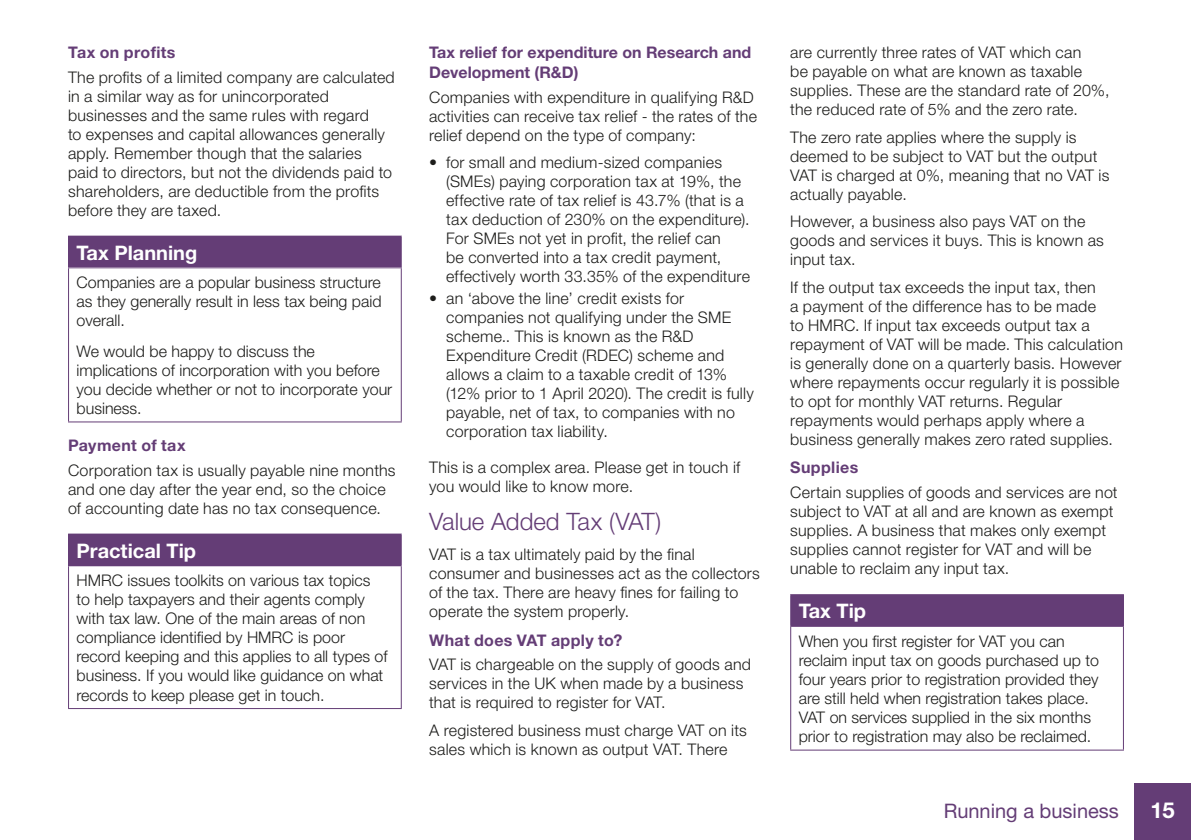
<style>
.page{position:relative;width:1191px;height:840px;background:#fff}
.page>*{position:absolute;margin:0;border:0;box-sizing:border-box;transform-origin:0 0}
.t1{font:300 24px "Helvetica Neue";letter-spacing:-.005em;color:#643d76}
.t2{font:700 22px "Helvetica Neue";color:#fff}
.t3{font:700 20px "Helvetica Neue";color:#fff}
.t4{font:20px "Helvetica Neue";color:#643d76}
.t5{font:300 16px/19px "Helvetica Neue";letter-spacing:.015em;color:#1d1d1b}
.t6{font:700 16px/20px "Helvetica Neue";color:#643d76}
.t7{font:700 16px "Helvetica Neue";letter-spacing:.02em;color:#643d76}
.t8{font:700 16px "Helvetica Neue";letter-spacing:.025em;color:#643d76}
.s1{font-weight:400}
</style>
<div class="page">
<div style="left:1134px;top:782px;width:57px;height:57px;background:#643d76"></div>
<div style="left:69px;top:236px;width:332px;height:32px;background:#643d76"></div>
<hr style="left:68px;top:235px;width:334px;height:1px;background:#643d76">
<hr style="left:68px;top:236px;width:1px;height:31px;background:#643d76">
<hr style="left:401px;top:236px;width:1px;height:31px;background:#643d76">
<hr style="left:68px;top:267px;width:334px;height:1px;background:#643d76">
<hr style="left:68px;top:268px;width:1px;height:153px;background:#643d76">
<hr style="left:401px;top:268px;width:1px;height:153px;background:#643d76">
<hr style="left:68px;top:421px;width:334px;height:1px;background:#643d76">
<div style="left:69px;top:533px;width:332px;height:32px;background:#643d76"></div>
<hr style="left:68px;top:533px;width:334px;height:1px;background:#643d76">
<hr style="left:68px;top:534px;width:1px;height:31px;background:#643d76">
<hr style="left:401px;top:534px;width:1px;height:31px;background:#643d76">
<hr style="left:68px;top:565px;width:334px;height:1px;background:#643d76">
<hr style="left:68px;top:566px;width:1px;height:141px;background:#643d76">
<hr style="left:401px;top:566px;width:1px;height:141px;background:#643d76">
<hr style="left:68px;top:707px;width:334px;height:1px;background:#643d76">
<div style="left:790px;top:594px;width:333px;height:32px;background:#643d76"></div>
<hr style="left:790px;top:594px;width:334px;height:1px;background:#643d76">
<hr style="left:1123px;top:595px;width:1px;height:30px;background:#643d76">
<hr style="left:790px;top:625px;width:334px;height:1px;background:#643d76">
<hr style="left:790px;top:626px;width:1px;height:123px;background:#643d76">
<hr style="left:1123px;top:626px;width:1px;height:123px;background:#643d76">
<hr style="left:790px;top:749px;width:334px;height:1px;background:#643d76">
<p class="t7" style="left:68px;top:42px;width:109px">Tax on profits</p>
<p class="t5" style="left:68px;top:67px;width:328px">The profits of a limited company are calculated in a similar way as for unincorporated businesses and the same rules with regard<br>to expenses and capital allowances generally apply. Remember though that the salaries paid to directors, but not the dividends paid to shareholders, are deductible from the profits before they are taxed.</p>
<p class="t3" style="left:77px;top:240px;width:122px">Tax Planning</p>
<p class="t5" style="left:77px;top:273px;width:306px;text-align:justify">Companies are a popular business structure as they generally result in less tax being paid overall.</p>
<p class="t5" style="left:77px;top:341px;width:317px">We would be happy to discuss the implications of incorporation with you before you decide whether or not to incorporate your business.</p>
<p class="t8" style="left:68px;top:435px;width:119px">Payment of tax</p>
<p class="t5" style="left:68px;top:460px;width:329px">Corporation tax is usually payable nine months and one day after the year end, so the choice of accounting date has no tax consequence.</p>
<p class="t3" style="left:77px;top:538px;width:121px">Practical Tip</p>
<p class="t5" style="left:77px;top:570px;width:312px">HMRC issues toolkits on various tax topics to help taxpayers and their agents comply with tax law. One of the main areas of non compliance identified by HMRC is poor record keeping and this applies to all types of business. If you would like guidance on what records to keep please get in touch.</p>
<p class="t6" style="left:429px;top:42px;width:324px">Tax relief for expenditure on Research and<br>Development (R&amp;D)</p>
<p class="t5" style="left:429px;top:87px;width:329px">Companies with expenditure in qualifying R&amp;D activities can receive tax relief - the rates of the relief depend on the type of company:</p>
<p class="t5" style="left:446px;top:152px;width:305px;text-indent:-17px"><span class="s1">•</span> for small and medium-sized companies (SMEs) paying corporation tax at 19%, the effective rate of tax relief is 43.7% (that is a tax deduction of 230% on the expenditure).<br>For SMEs not yet in profit, the relief can<br>be converted into a tax credit payment, effectively worth 33.35% of the expenditure</p>
<p class="t5" style="left:446px;top:288px;width:309px;text-indent:-17px"><span class="s1">•</span> an ‘above the line’ credit exists for companies not qualifying under the SME scheme.. This is known as the R&amp;D Expenditure Credit (RDEC) scheme and allows a claim to a taxable credit of 13% (12% prior to 1 April 2020). The credit is fully payable, net of tax, to companies with no corporation tax liability.</p>
<p class="t5" style="left:429px;top:457px;width:313px">This is a complex area. Please get in touch if you would like to know more.</p>
<h1 class="t1" style="left:429px;top:506px;width:234px">Value Added Tax (VAT)</h1>
<p class="t5" style="left:429px;top:544px;width:332px">VAT is a tax ultimately paid by the final consumer and businesses act as the collectors of the tax. There are heavy fines for failing to operate the system properly.</p>
<p class="t7" style="left:429px;top:629px;width:195px">What does VAT apply to?</p>
<p class="t5" style="left:429px;top:654px;width:323px">VAT is chargeable on the supply of goods and services in the UK when made by a business that is required to register for VAT.</p>
<p class="t5" style="left:429px;top:720px;width:319px">A registered business must charge VAT on its sales which is known as output VAT. There</p>
<p class="t5" style="left:790px;top:42px;width:321px">are currently three rates of VAT which can<br>be payable on what are known as taxable supplies. These are the standard rate of 20%, the reduced rate of 5% and the zero rate.</p>
<p class="t5" style="left:790px;top:127px;width:321px">The zero rate applies where the supply is deemed to be subject to VAT but the output VAT is charged at 0%, meaning that no VAT is actually payable.</p>
<p class="t5" style="left:790px;top:211px;width:315px">However, a business also pays VAT on the goods and services it buys. This is known as input tax.</p>
<p class="t5" style="left:790px;top:277px;width:334px">If the output tax exceeds the input tax, then<br>a payment of the difference has to be made<br>to HMRC. If input tax exceeds output tax a repayment of VAT will be made. This calculation is generally done on a quarterly basis. However where repayments occur regularly it is possible to opt for monthly VAT returns. Regular repayments would perhaps apply where a business generally makes zero rated supplies.</p>
<p class="t8" style="left:790px;top:457px;width:70px">Supplies</p>
<p class="t5" style="left:790px;top:482px;width:329px">Certain supplies of goods and services are not subject to VAT at all and are known as exempt supplies. A business that makes only exempt supplies cannot register for VAT and will be unable to reclaim any input tax.</p>
<p class="t3" style="left:798px;top:598px;width:69px">Tax Tip</p>
<p class="t5" style="left:798px;top:631px;width:302px">When you first register for VAT you can reclaim input tax on goods purchased up to four years prior to registration provided they are still held when registration takes place.<br>VAT on services supplied in the six months prior to registration may also be reclaimed.</p>
<p class="t4" style="left:943px;top:798px;width:177px">Running a business</p>
<h2 class="t2" style="left:1150px;top:796px;width:26px">15</h2>
</div>
